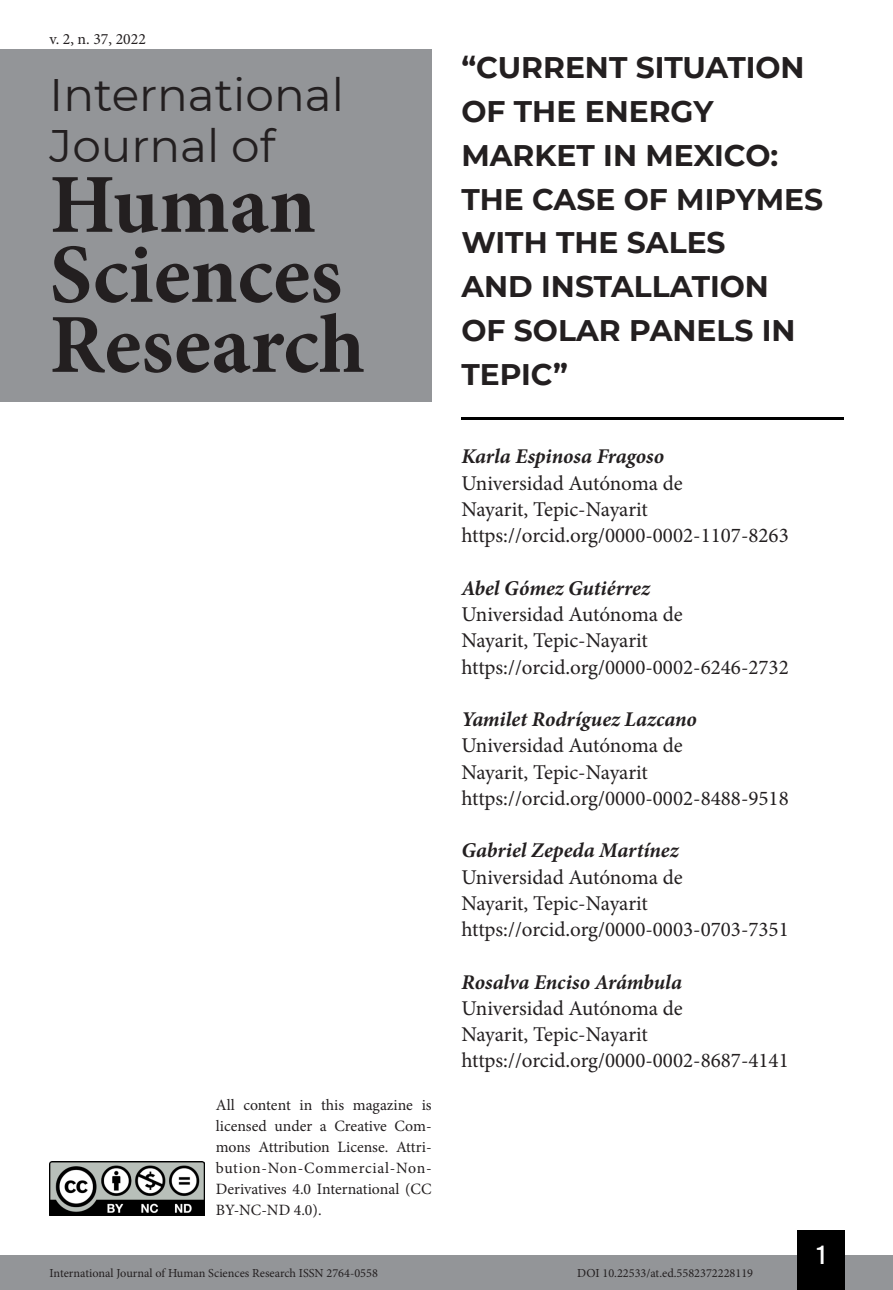
<style>
.page{position:relative;width:893px;height:1290px;background:#fff}
.page>*{position:absolute;margin:0;border:0;box-sizing:border-box;transform-origin:0 0}
.t1{font:700 84px/70px "Minion Pro";color:#231f20}
.t2{font:45.5px/50.8px "Montserrat";color:#231f20}
.Título_Artigo{font:700 29.75px/43.8px "Montserrat";color:#231f20}
.t3{font:26.25px "Bebas Kai";color:#fff}
.Infos_autor{font:21px/26.2px "Minion Pro";color:#231f20}
.Autor{font:italic 700 21px "Minion Pro";color:#231f20}
.t4{font:15.75px/21px "Minion Pro";color:#231f20;text-align:justify}
.t5{font:12.25px "Minion Pro";color:#231f20}
</style>
<div class="page">
<div style="left:0;top:1255px;width:893px;height:35px;background:#939598"></div>
<div style="left:797px;top:1230px;width:48px;height:60px;background:#000"></div>
<img style="left:50px;top:1161px;width:154px;height:54px">
<div style="left:0;top:50px;width:432px;height:352px;background:#939598"></div>
<hr style="left:461px;top:417px;width:382px;height:3px;background:#000">
<p class="t4" style="left:50px;top:28px;width:98px">v. 2, n. 37, 2022</p>
<h2 class="t2" style="left:50px;top:68px;width:296px">International<br>Journal of</h2>
<h1 class="t1" style="left:50px;top:169px;width:317px">Human<br>Sciences<br>Research</h1>
<p class="t4" style="left:216px;top:1095px;width:217px">All content in this magazine is licensed under a Creative Com&shy;mons Attribution License. Attri&shy;bution-Non-Commercial-Non-Derivatives 4.0 International (CC BY-NC-ND 4.0).</p>
<p class="Título_Artigo" style="left:461px;top:44px;width:363px">“CURRENT SITUATION<br>OF THE ENERGY<br>MARKET IN MEXICO:<br>THE CASE OF MIPYMES<br>WITH THE SALES<br>AND INSTALLATION<br>OF SOLAR PANELS IN<br>TEPIC”</p>
<p class="Autor" style="left:461px;top:442px;width:204px">Karla Espinosa Fragoso</p>
<p class="Infos_autor" style="left:461px;top:470px;width:223px">Universidad Autónoma de<br>Nayarit, Tepic-Nayarit</p>
<p class="Infos_autor" style="left:461px;top:522px;width:329px">https://orcid.org/0000-0002-1107-8263</p>
<p class="Autor" style="left:461px;top:573px;width:190px">Abel Gómez Gutiérrez</p>
<p class="Infos_autor" style="left:461px;top:601px;width:223px">Universidad Autónoma de<br>Nayarit, Tepic-Nayarit</p>
<p class="Infos_autor" style="left:461px;top:654px;width:329px">https://orcid.org/0000-0002-6246-2732</p>
<p class="Autor" style="left:461px;top:704px;width:237px">Yamilet Rodríguez Lazcano</p>
<p class="Infos_autor" style="left:461px;top:732px;width:223px">Universidad Autónoma de<br>Nayarit, Tepic-Nayarit</p>
<p class="Infos_autor" style="left:461px;top:785px;width:329px">https://orcid.org/0000-0002-8488-9518</p>
<p class="Autor" style="left:461px;top:835px;width:219px">Gabriel Zepeda Martínez</p>
<p class="Infos_autor" style="left:461px;top:864px;width:223px">Universidad Autónoma de<br>Nayarit, Tepic-Nayarit</p>
<p class="Infos_autor" style="left:461px;top:916px;width:329px">https://orcid.org/0000-0003-0703-7351</p>
<p class="Autor" style="left:461px;top:967px;width:222px">Rosalva Enciso Arámbula</p>
<p class="Infos_autor" style="left:461px;top:995px;width:223px">Universidad Autónoma de<br>Nayarit, Tepic-Nayarit</p>
<p class="Infos_autor" style="left:461px;top:1047px;width:329px">https://orcid.org/0000-0002-8687-4141</p>
<p class="t3" style="left:817px;top:1241px;width:10px">1</p>
<p class="t5" style="left:50px;top:1265px;width:330px">International Journal of Human Sciences Research ISSN 2764-0558</p>
<p class="t5" style="left:577px;top:1265px;width:177px">DOI 10.22533/at.ed.5582372228119</p>
</div>
